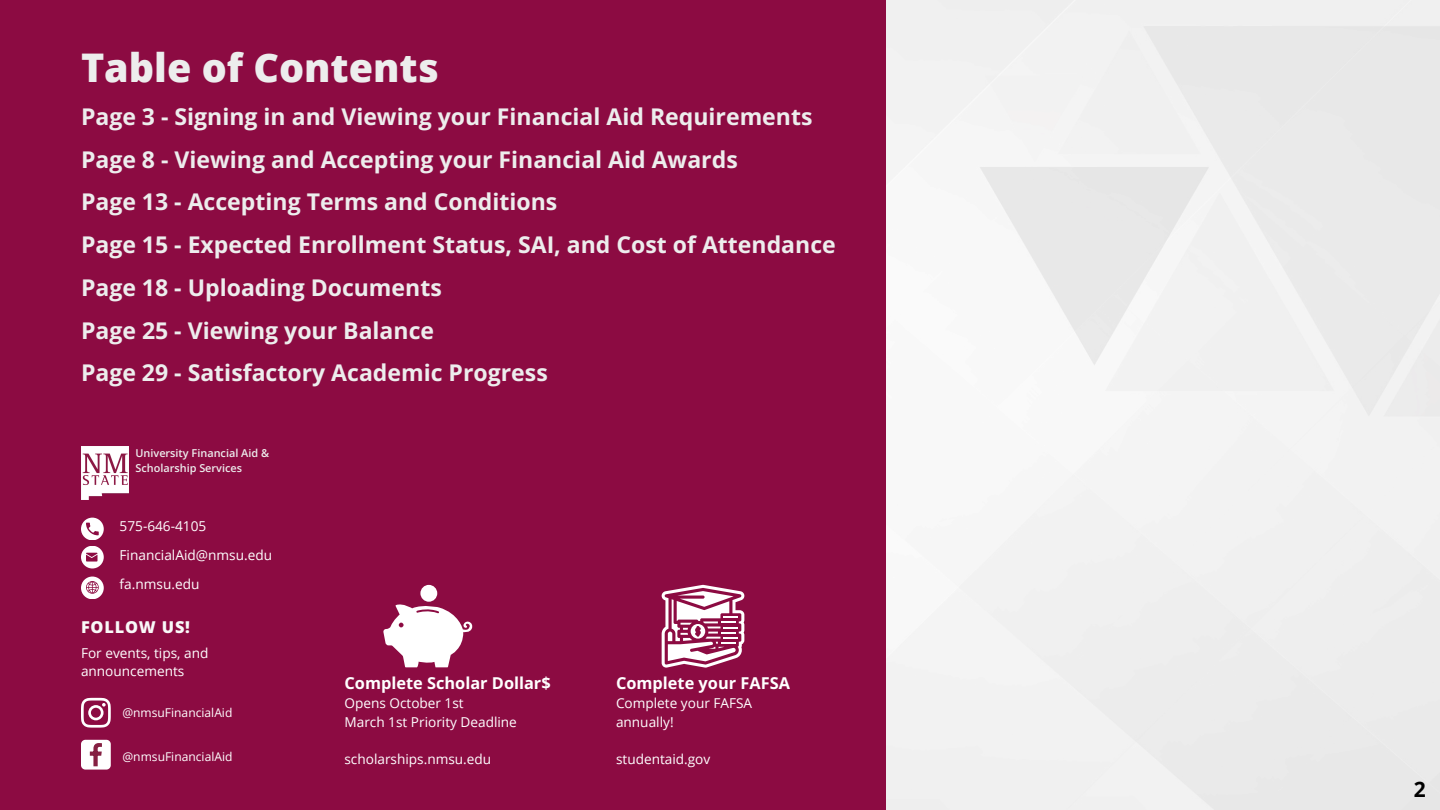
<style>
.page{position:relative;width:1440px;height:810px;background:#fff}
.page>*{position:absolute;margin:0;border:0;box-sizing:border-box;transform-origin:0 0}
.t1{font:800 39.5px "Open Sans";color:#ededed}
.t2{font:700 23px/42.8px "Open Sans";color:#ededed}
.t3{font:700 21px "Open Sans";color:#000}
.t4{font:800 16.4px "Open Sans";letter-spacing:.05em;color:#f9f9f8}
.t5{font:700 16.3px "Open Sans";color:#fff}
.t6{font:13.6px/29.2px "Open Sans";color:#fff}
.t7{font:12.1px "Open Sans";color:#fff}
.t8{font:600 10.9px/15px "Open Sans";color:#ededed}
</style>
<div class="page">
<div style="left:0;top:0;width:886px;height:810px;background:#8c0b42"></div>
<img style="left:81px;top:447px;width:47px;height:53px">
<div style="left:81px;top:518px;width:23px;height:22px;background:#fff;border-radius:50%"></div>
<div style="left:81px;top:546px;width:23px;height:23px;background:#fff;border-radius:50%"></div>
<div style="left:81px;top:577px;width:23px;height:22px;background:#fff;border-radius:50%"></div>
<svg style="left:86px;top:523px;width:13px;height:12px"></svg>
<svg style="left:86px;top:553px;width:12px;height:9px"></svg>
<svg style="left:86px;top:581px;width:13px;height:13px"></svg>
<svg style="left:81px;top:740px;width:30px;height:30px"></svg>
<svg style="left:81px;top:698px;width:30px;height:30px"></svg>
<svg style="left:383px;top:585px;width:90px;height:82px"></svg>
<svg style="left:662px;top:585px;width:83px;height:82px"></svg>
<h5 class="t1" style="left:81px;top:40px;width:359px">Table of Contents</h5>
<h3 class="t2" style="left:81px;top:95px;width:756px">Page 3 - Signing in and Viewing your Financial Aid Requirements Page 8 - Viewing and Accepting your Financial Aid Awards<br>Page 13 - Accepting Terms and Conditions<br>Page 15 - Expected Enrollment Status, SAI, and Cost of Attendance Page 18 - Uploading Documents<br>Page 25 - Viewing your Balance<br>Page 29 - Satisfactory Academic Progress</h3>
<p class="t8" style="left:135px;top:446px;width:135px">University Financial Aid &amp;<br>Scholarship Services</p>
<h6 class="t6" style="left:120px;top:511px;width:154px">575-646-4105<br>FinancialAid@nmsu.edu fa.nmsu.edu</h6>
<p class="t4" style="left:81px;top:616px;width:111px">FOLLOW US!</p>
<p class="t6" style="left:81px;top:643px;width:129px;line-height:18.4px">For events, tips, and announcements</p>
<p class="t7" style="left:122px;top:704px;width:112px">@nmsuFinancialAid</p>
<p class="t7" style="left:122px;top:748px;width:112px">@nmsuFinancialAid</p>
<h5 class="t5" style="left:345px;top:671px;width:208px">Complete Scholar Dollar$</h5>
<h5 class="t6" style="left:344px;top:693px;width:174px;line-height:18.8px">Opens October 1st<br>March 1st Priority Deadline</h5>
<p class="t6" style="left:344px;top:745px;width:148px">scholarships.nmsu.edu</p>
<p class="t5" style="left:616px;top:671px;width:175px">Complete your FAFSA</p>
<p class="t6" style="left:616px;top:693px;width:138px;line-height:18.8px">Complete your FAFSA annually!</p>
<p class="t6" style="left:616px;top:745px;width:96px">studentaid.gov</p>
<h1 class="t3" style="left:1414px;top:775px;width:13px">2</h1>
</div>
